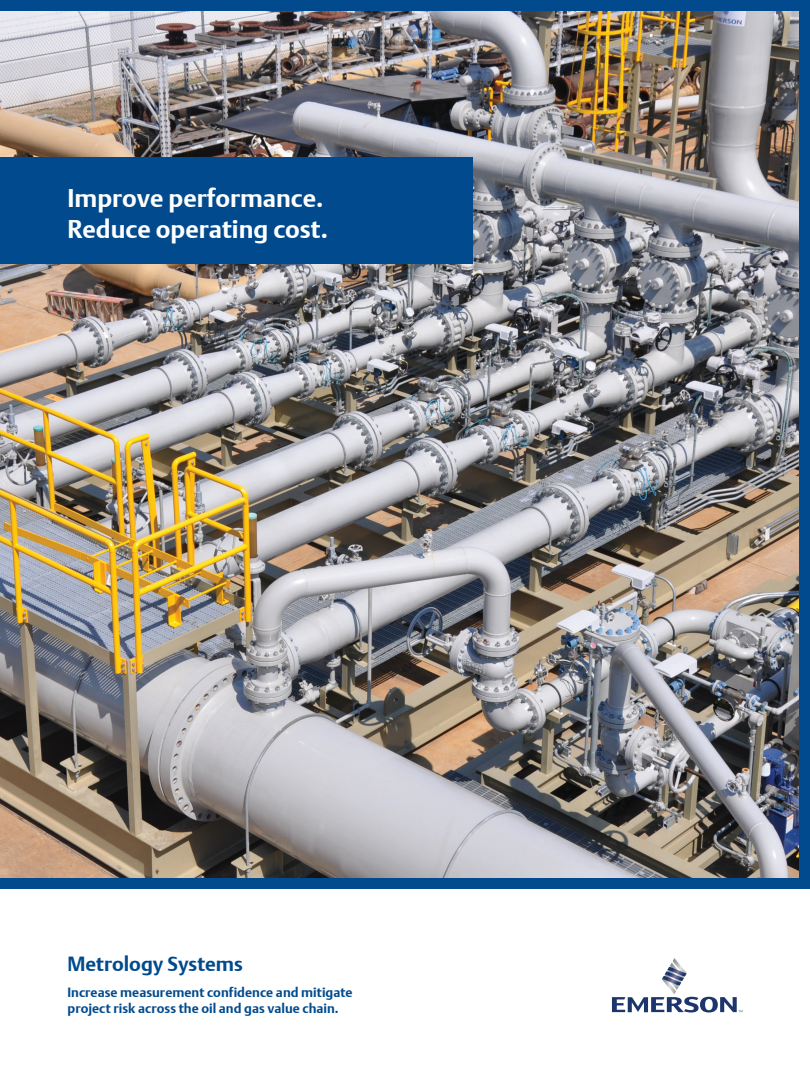
<style>
.page{position:relative;width:810px;height:1080px;background:#fff}
.page>*{position:absolute;margin:0;border:0;box-sizing:border-box;transform-origin:0 0}
.t1{font:25px/31.2px "DTL Argo T Bold";color:#fff}
.SUBHEAD{font:20px "DTL Argo T Bold";color:#004a8d}
.t2{font:13.12px/15.8px "DTL Argo T Bold";letter-spacing:.005em;color:#004a8d}
</style>
<div class="page">
<div style="left:0;top:0;width:810px;height:889px;background:#004a8d"></div>
<img style="left:0;top:11px;width:799px;height:867px">
<svg style="left:612px;top:958px;width:130px;height:54px"></svg>
<div style="left:0;top:158px;width:472px;height:106px;background:#004a8d"></div>
<p class="t1" style="left:68px;top:183px;width:262px">Improve performance.<br>Reduce operating cost.</p>
<p class="SUBHEAD" style="left:68px;top:952px;width:177px">Metrology Systems</p>
<p class="t2" style="left:68px;top:984px;width:287px">Increase measurement confidence and mitigate project risk across the oil and gas value chain.</p>
</div>
